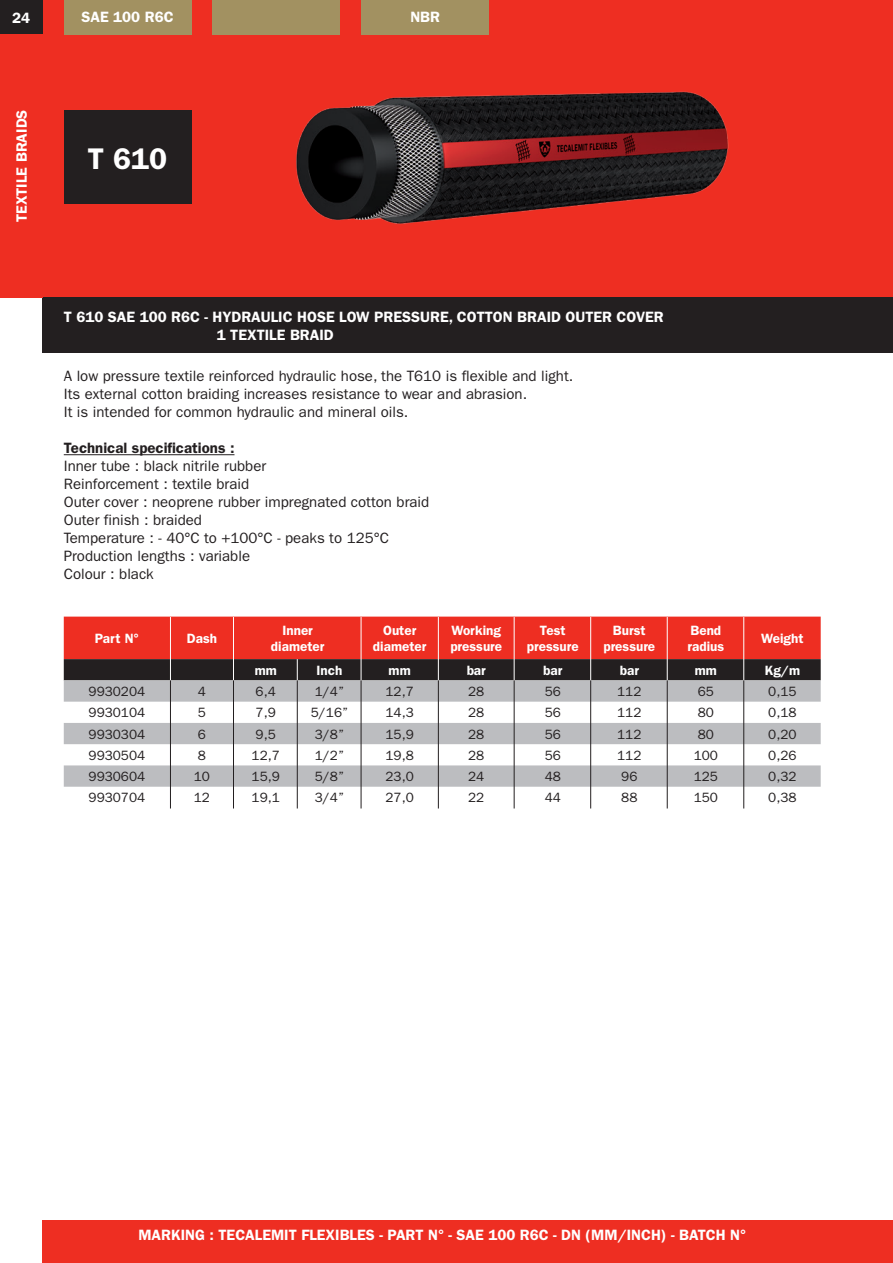
<style>
.page{position:relative;width:893px;height:1263px;background:#fff}
.page>*{position:absolute;margin:0;border:0;box-sizing:border-box;transform-origin:0 0}
.t1{font:600 30px "Franklin Gothic";color:#fff}
.t2{font:15px "Franklin Gothic";color:#231f20}
.t3{font:600 15px "Franklin Gothic";color:#fff}
.t4{font:600 15px "Franklin Gothic";color:#231f20}
.t5{font:13.5px "Franklin Gothic";color:#231f20}
.t6{font:600 13.5px/16.2px "Franklin Gothic";color:#fff;text-align:center}
</style>
<div class="page">
<div style="left:0;top:0;width:893px;height:298px;background:#ee2e22"></div>
<div style="left:43px;top:298px;width:850px;height:55px;background:#231f20"></div>
<div style="left:43px;top:1220px;width:850px;height:43px;background:#ee2e22"></div>
<div style="left:64px;top:111px;width:127px;height:93px;background:#231f20"></div>
<div style="left:361px;top:0;width:128px;height:34px;background:#a29161"></div>
<div style="left:213px;top:0;width:127px;height:34px;background:#a29161"></div>
<div style="left:64px;top:0;width:127px;height:34px;background:#a29161"></div>
<img style="left:296px;top:91px;width:433px;height:133px">
<div style="left:0;top:0;width:43px;height:34px;background:#231f20"></div>
<hr style="left:64px;top:454px;width:170px;height:1px;background:#231f20">
<svg style="left:64px;top:680px;width:757px;height:107px;fill:#bcbdc0"></svg>
<hr style="left:170px;top:680px;width:1px;height:128px;background:#231f20">
<hr style="left:233px;top:680px;width:1px;height:128px;background:#231f20">
<hr style="left:361px;top:680px;width:1px;height:128px;background:#231f20">
<hr style="left:438px;top:680px;width:1px;height:128px;background:#231f20">
<hr style="left:514px;top:680px;width:1px;height:128px;background:#231f20">
<hr style="left:590px;top:680px;width:1px;height:128px;background:#231f20">
<hr style="left:667px;top:680px;width:1px;height:128px;background:#231f20">
<hr style="left:743px;top:680px;width:1px;height:128px;background:#231f20">
<svg style="left:64px;top:617px;width:757px;height:63px;background:#ab2b24"></svg>
<hr style="left:297px;top:680px;width:1px;height:128px;background:#231f20">
<p class="t3" style="left:12px;top:9px;width:19px">24</p>
<p class="t3" style="left:13px;top:222px;width:114px;rotate:-90deg">TEXTILE BRAIDS</p>
<p class="t3" style="left:82px;top:8px;width:94px">SAE 100 R6C</p>
<p class="t3" style="left:410px;top:8px;width:31px">NBR</p>
<p class="t1" style="left:88px;top:141px;width:81px">T 610</p>
<p class="t3" style="left:64px;top:308px;width:601px">T 610 SAE 100 R6C - HYDRAULIC HOSE LOW PRESSURE, COTTON BRAID OUTER COVER</p>
<p class="t3" style="left:217px;top:326px;width:118px">1 TEXTILE BRAID</p>
<p class="t2" style="left:64px;top:367px;width:511px">A low pressure textile reinforced hydraulic hose, the T610 is flexible and light.</p>
<p class="t2" style="left:64px;top:385px;width:465px">Its external cotton braiding increases resistance to wear and abrasion.</p>
<p class="t2" style="left:64px;top:403px;width:346px">It is intended for common hydraulic and mineral oils.</p>
<p class="t4" style="left:64px;top:439px;width:172px">Technical specifications :</p>
<p class="t2" style="left:64px;top:457px;width:204px">Inner tube : black nitrile rubber</p>
<p class="t2" style="left:64px;top:475px;width:187px">Reinforcement : textile braid</p>
<p class="t2" style="left:64px;top:493px;width:367px">Outer cover : neoprene rubber impregnated cotton braid</p>
<p class="t2" style="left:64px;top:511px;width:140px">Outer finish : braided</p>
<p class="t2" style="left:64px;top:529px;width:327px">Temperature : - 40°C to +100°C - peaks to 125°C</p>
<p class="t2" style="left:64px;top:547px;width:188px">Production lengths : variable</p>
<p class="t2" style="left:64px;top:565px;width:91px">Colour : black</p>
<p class="t6" style="left:95px;top:630px;width:46px">Part N°</p>
<p class="t6" style="left:187px;top:630px;width:32px">Dash</p>
<p class="t6" style="left:271px;top:622px;width:55px">Inner diameter</p>
<p class="t6" style="left:373px;top:622px;width:55px">Outer diameter</p>
<p class="t6" style="left:450px;top:622px;width:53px;text-align:left">Working pressure</p>
<p class="t6" style="left:527px;top:622px;width:53px">Test pressure</p>
<p class="t6" style="left:603px;top:622px;width:53px">Burst pressure</p>
<p class="t6" style="left:687px;top:622px;width:38px;text-align:left">Bend radius</p>
<p class="t6" style="left:761px;top:630px;width:44px">Weight</p>
<p class="t6" style="left:255px;top:662px;width:24px">mm</p>
<p class="t6" style="left:317px;top:662px;width:27px">Inch</p>
<p class="t6" style="left:389px;top:662px;width:24px">mm</p>
<p class="t6" style="left:467px;top:662px;width:21px">bar</p>
<p class="t6" style="left:543px;top:662px;width:21px">bar</p>
<p class="t6" style="left:620px;top:662px;width:21px">bar</p>
<p class="t6" style="left:695px;top:662px;width:24px">mm</p>
<p class="t6" style="left:765px;top:662px;width:37px">Kg/m</p>
<p class="t5" style="left:89px;top:684px;width:58px">9930204</p>
<p class="t5" style="left:198px;top:684px;width:10px">4</p>
<p class="t5" style="left:256px;top:684px;width:22px">6,4</p>
<p class="t5" style="left:315px;top:684px;width:31px">1/4”</p>
<p class="t5" style="left:386px;top:684px;width:30px">12,7</p>
<p class="t5" style="left:468px;top:684px;width:18px">28</p>
<p class="t5" style="left:545px;top:684px;width:18px">56</p>
<p class="t5" style="left:617px;top:684px;width:26px">112</p>
<p class="t5" style="left:698px;top:684px;width:18px">65</p>
<p class="t5" style="left:768px;top:684px;width:30px">0,15</p>
<p class="t5" style="left:89px;top:705px;width:58px">9930104</p>
<p class="t5" style="left:198px;top:705px;width:10px">5</p>
<p class="t5" style="left:256px;top:705px;width:22px">7,9</p>
<p class="t5" style="left:311px;top:705px;width:39px">5/16”</p>
<p class="t5" style="left:386px;top:705px;width:30px">14,3</p>
<p class="t5" style="left:468px;top:705px;width:18px">28</p>
<p class="t5" style="left:545px;top:705px;width:18px">56</p>
<p class="t5" style="left:617px;top:705px;width:26px">112</p>
<p class="t5" style="left:698px;top:705px;width:18px">80</p>
<p class="t5" style="left:768px;top:705px;width:30px">0,18</p>
<p class="t5" style="left:89px;top:726px;width:58px">9930304</p>
<p class="t5" style="left:198px;top:726px;width:10px">6</p>
<p class="t5" style="left:256px;top:726px;width:22px">9,5</p>
<p class="t5" style="left:315px;top:726px;width:31px">3/8”</p>
<p class="t5" style="left:386px;top:726px;width:30px">15,9</p>
<p class="t5" style="left:468px;top:726px;width:18px">28</p>
<p class="t5" style="left:545px;top:726px;width:18px">56</p>
<p class="t5" style="left:617px;top:726px;width:26px">112</p>
<p class="t5" style="left:698px;top:726px;width:18px">80</p>
<p class="t5" style="left:768px;top:726px;width:30px">0,20</p>
<p class="t5" style="left:89px;top:747px;width:58px">9930504</p>
<p class="t5" style="left:198px;top:747px;width:10px">8</p>
<p class="t5" style="left:252px;top:747px;width:30px">12,7</p>
<p class="t5" style="left:315px;top:747px;width:31px">1/2”</p>
<p class="t5" style="left:386px;top:747px;width:30px">19,8</p>
<p class="t5" style="left:468px;top:747px;width:18px">28</p>
<p class="t5" style="left:545px;top:747px;width:18px">56</p>
<p class="t5" style="left:617px;top:747px;width:26px">112</p>
<p class="t5" style="left:694px;top:747px;width:26px">100</p>
<p class="t5" style="left:768px;top:747px;width:30px">0,26</p>
<p class="t5" style="left:89px;top:769px;width:58px">9930604</p>
<p class="t5" style="left:194px;top:769px;width:18px">10</p>
<p class="t5" style="left:252px;top:769px;width:30px">15,9</p>
<p class="t5" style="left:315px;top:769px;width:31px">5/8”</p>
<p class="t5" style="left:386px;top:769px;width:30px">23,0</p>
<p class="t5" style="left:468px;top:769px;width:18px">24</p>
<p class="t5" style="left:545px;top:769px;width:18px">48</p>
<p class="t5" style="left:621px;top:769px;width:18px">96</p>
<p class="t5" style="left:694px;top:769px;width:26px">125</p>
<p class="t5" style="left:768px;top:769px;width:30px">0,32</p>
<p class="t5" style="left:89px;top:790px;width:58px">9930704</p>
<p class="t5" style="left:194px;top:790px;width:18px">12</p>
<p class="t5" style="left:252px;top:790px;width:30px">19,1</p>
<p class="t5" style="left:315px;top:790px;width:31px">3/4”</p>
<p class="t5" style="left:386px;top:790px;width:30px">27,0</p>
<p class="t5" style="left:468px;top:790px;width:18px">22</p>
<p class="t5" style="left:545px;top:790px;width:18px">44</p>
<p class="t5" style="left:621px;top:790px;width:18px">88</p>
<p class="t5" style="left:694px;top:790px;width:26px">150</p>
<p class="t5" style="left:768px;top:790px;width:30px">0,38</p>
<p class="t3" style="left:138px;top:1226px;width:609px">MARKING : TECALEMIT FLEXIBLES - PART N° - SAE 100 R6C - DN (MM/INCH) - BATCH N°</p>
</div>
